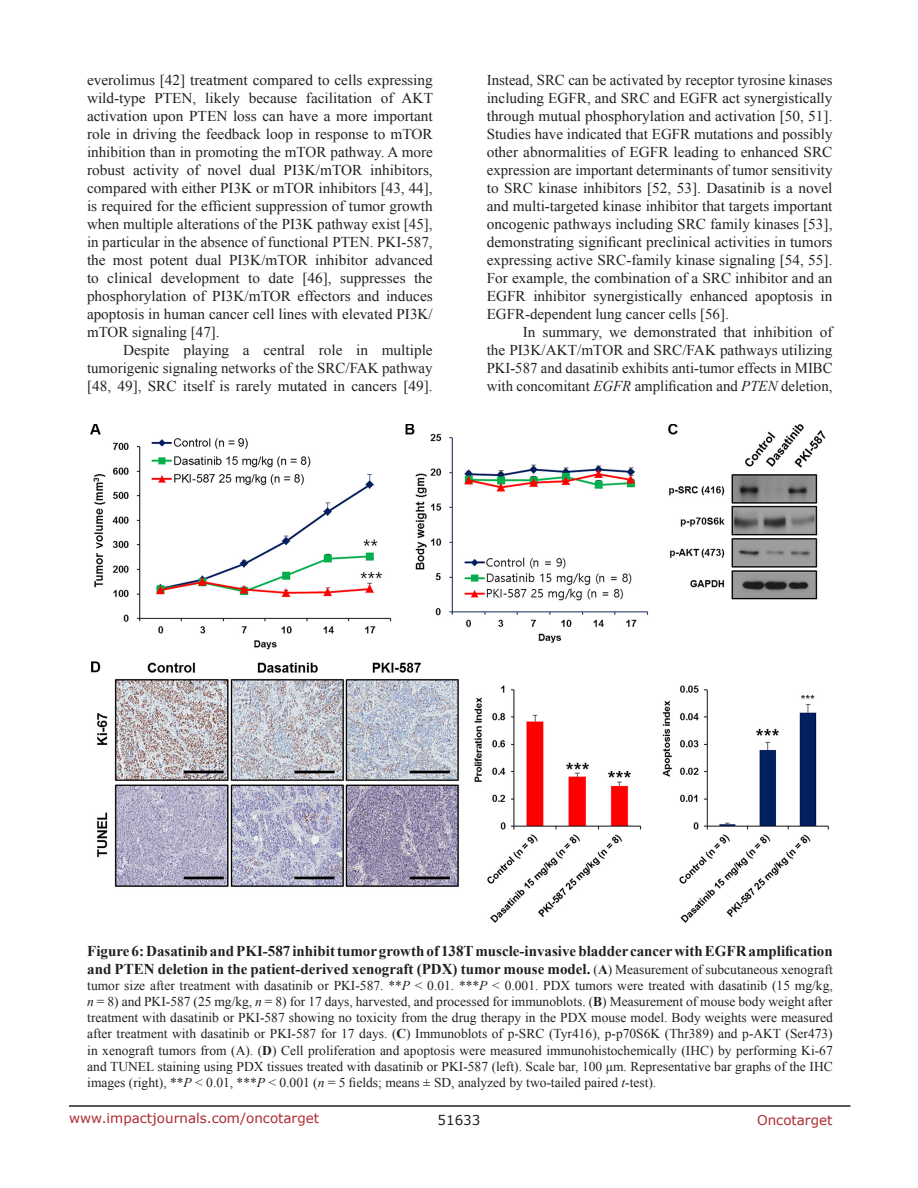
<style>
.page{position:relative;width:918px;height:1188px;background:#fff}
.page>*{position:absolute;margin:0;border:0;box-sizing:border-box;transform-origin:0 0}
.BodyText{font:15px/18px "Times New Roman";color:#231f20;text-align:justify}
.FigureText{font:700 15px/18px "Times New Roman";color:#231f20}
.FigureText-2{font:13.5px/16.2px "Times New Roman";color:#231f20;text-align:justify}
.t1{font:13.5px "Verdana";color:#ac2b31}
.t2{font:13.5px "Verdana";color:#231f20}
.s1{font-style:italic}
.s2{font-weight:400;font-size:13.5px}
.s3{font-size:13.5px}
.s4{font-weight:700}
</style>
<div class="page">
<hr style="left:69px;top:1105px;width:781px;height:2px;background:#231f20">
<img style="left:91px;top:424px;width:738px;height:499px">
<p class="BodyText" style="left:87px;top:71px;width:348px">everolimus [42] treatment compared to cells expressing wild-type PTEN, likely because facilitation of AKT activation upon PTEN loss can have a more important role in driving the feedback loop in response to mTOR inhibition than in promoting the mTOR pathway. A more robust activity of novel dual PI3K/mTOR inhibitors, compared with either PI3K or mTOR inhibitors [43, 44], is required for the efficient suppression of tumor growth when multiple alterations of the PI3K pathway exist [45], in particular in the absence of functional PTEN. PKI-587, the most potent dual PI3K/mTOR inhibitor advanced to clinical development to date [46], suppresses the phosphorylation of PI3K/mTOR effectors and induces apoptosis in human cancer cell lines with elevated PI3K/ mTOR signaling [47].</p>
<p class="BodyText" style="left:87px;top:341px;width:347px;text-indent:36px">Despite playing a central role in multiple tumorigenic signaling networks of the SRC/FAK pathway [48, 49], SRC itself is rarely mutated in cancers [49].</p>
<p class="BodyText" style="left:487px;top:71px;width:347px">Instead, SRC can be activated by receptor tyrosine kinases including EGFR, and SRC and EGFR act synergistically through mutual phosphorylation and activation [50, 51].<br>Studies have indicated that EGFR mutations and possibly other abnormalities of EGFR leading to enhanced SRC expression are important determinants of tumor sensitivity to SRC kinase inhibitors [52, 53]. Dasatinib is a novel and multi-targeted kinase inhibitor that targets important oncogenic pathways including SRC family kinases [53], demonstrating significant preclinical activities in tumors expressing active SRC-family kinase signaling [54, 55].<br>For example, the combination of a SRC inhibitor and an EGFR inhibitor synergistically enhanced apoptosis in EGFR-dependent lung cancer cells [56].</p>
<p class="BodyText" style="left:487px;top:323px;width:347px;text-indent:36px">In summary, we demonstrated that inhibition of the PI3K/AKT/mTOR and SRC/FAK pathways utilizing PKI-587 and dasatinib exhibits anti-tumor effects in MIBC with concomitant <span class="s1">EGFR</span> amplification and <span class="s1">PTEN</span> deletion,</p>
<p class="FigureText" style="left:87px;top:941px;width:747px">Figure 6: Dasatinib and PKI-587 inhibit tumor growth of 138T muscle-invasive bladder cancer with EGFR amplification and PTEN deletion in the patient-derived xenograft (PDX) tumor mouse model. <span class="s2">(</span><span class="s3">A</span><span class="s2">) Measurement of subcutaneous xenograft</span></p>
<p class="FigureText-2" style="left:87px;top:977px;width:747px">tumor size after treatment with dasatinib or PKI-587. **<span class="s1">P</span> &lt; 0.01. ***<span class="s1">P</span> &lt; 0.001. PDX tumors were treated with dasatinib (15 mg/kg, <span class="s1">n</span> = 8) and PKI-587 (25 mg/kg, <span class="s1">n</span> = 8) for 17 days, harvested, and processed for immunoblots. (<span class="s4">B</span>) Measurement of mouse body weight after treatment with dasatinib or PKI-587 showing no toxicity from the drug therapy in the PDX mouse model. Body weights were measured after treatment with dasatinib or PKI-587 for 17 days. (<span class="s4">C</span>) Immunoblots of p-SRC (Tyr416), p-p70S6K (Thr389) and p-AKT (Ser473) in xenograft tumors from (A). (<span class="s4">D</span>) Cell proliferation and apoptosis were measured immunohistochemically (IHC) by performing Ki-67 and TUNEL staining using PDX tissues treated with dasatinib or PKI-587 (left). Scale bar, 100 μm. Representative bar graphs of the IHC images (right), **<span class="s1">P</span> &lt; 0.01, ***<span class="s1">P</span> &lt; 0.001 (<span class="s1">n</span> = 5 fields; means ± SD, analyzed by two-tailed paired <span class="s1">t</span>-test).</p>
<p class="t1" style="left:69px;top:1109px;width:252px">www.impactjournals.com/oncotarget</p>
<p class="t2" style="left:438px;top:1111px;width:44px">51633</p>
<p class="t1" style="left:757px;top:1111px;width:77px">Oncotarget</p>
</div>
